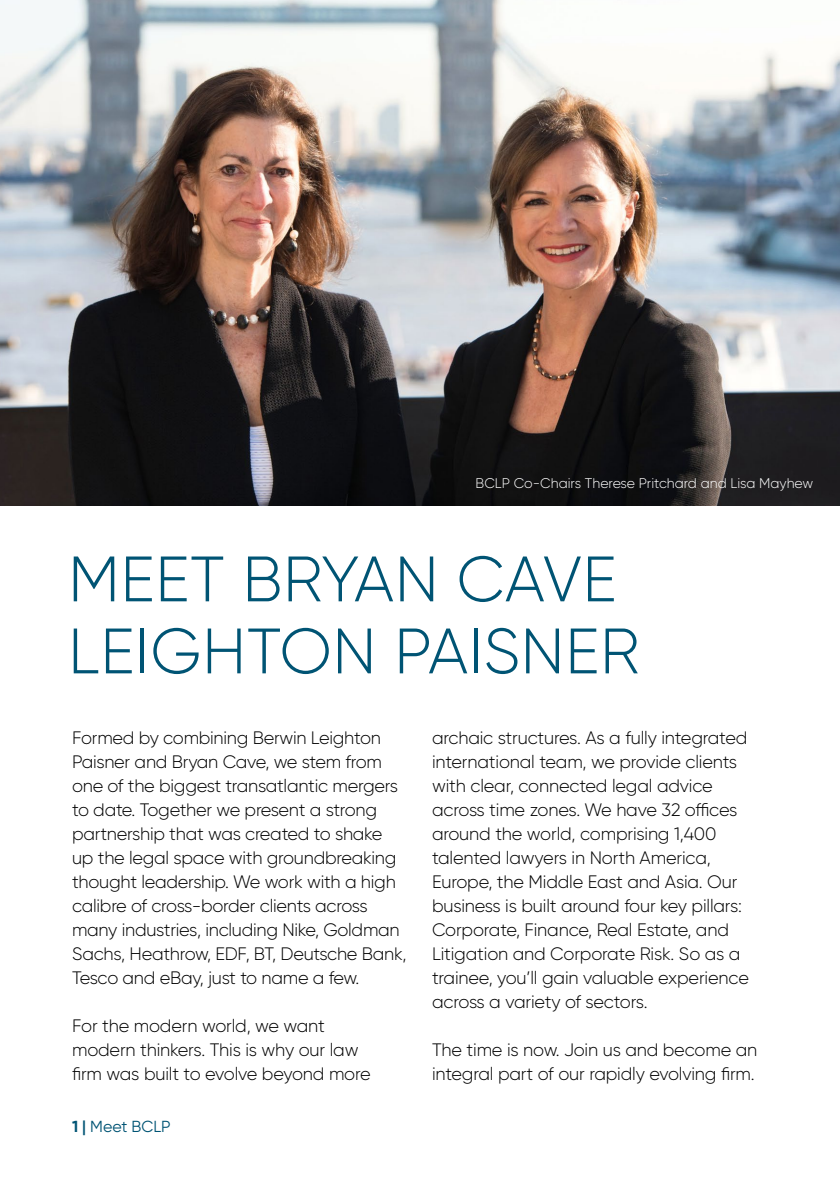
<style>
.page{position:relative;width:840px;height:1191px;background:#fff}
.page>*{position:absolute;margin:0;border:0;box-sizing:border-box;transform-origin:0 0}
.t1{font:300 64px/72px "Gilroy";letter-spacing:.01em;color:#005474}
.t2{font:300 18px/24px "Gilroy";letter-spacing:-.015em;color:#000}
.t3{font:16px "Gilroy";color:#005474}
.t4{font:300 14px "Gilroy";color:#fff}
.s1{font-weight:700}
.s2{font-weight:600}
</style>
<div class="page">
<img style="left:0;top:0;width:839px;height:505px">
<p class="t4" style="left:475px;top:474px;width:339px">BCLP Co-Chairs Therese Pritchard and Lisa Mayhew</p>
<h1 class="t1" style="left:68px;top:542px;width:572px">MEET BRYAN CAVE<br>LEIGHTON PAISNER</h1>
<p class="t2" style="left:72px;top:726px;width:336px">Formed by combining Berwin Leighton Paisner and Bryan Cave, we stem from one of the biggest transatlantic mergers to date. Together we present a strong partnership that was created to shake up the legal space with groundbreaking thought leadership. We work with a high calibre of cross-border clients across many industries, including Nike, Goldman Sachs, Heathrow, EDF, BT, Deutsche Bank, Tesco and eBay, just to name a few.</p>
<p class="t2" style="left:72px;top:1013px;width:300px">For the modern world, we want modern thinkers. This is why our law firm was built to evolve beyond more</p>
<p class="t3" style="left:72px;top:1116px;width:100px"><span class="s1">1</span> <span class="s2">|</span> Meet BCLP</p>
<p class="t2" style="left:432px;top:725px;width:318px">archaic structures. As a fully integrated international team, we provide clients with clear, connected legal advice across time zones. We have 32 offices around the world, comprising 1,400 talented lawyers in North America, Europe, the Middle East and Asia. Our business is built around four key pillars:<br>Corporate, Finance, Real Estate, and Litigation and Corporate Risk. So as a trainee, you’ll gain valuable experience across a variety of sectors.</p>
<p class="t2" style="left:432px;top:1037px;width:326px">The time is now. Join us and become an integral part of our rapidly evolving firm.</p>
</div>
